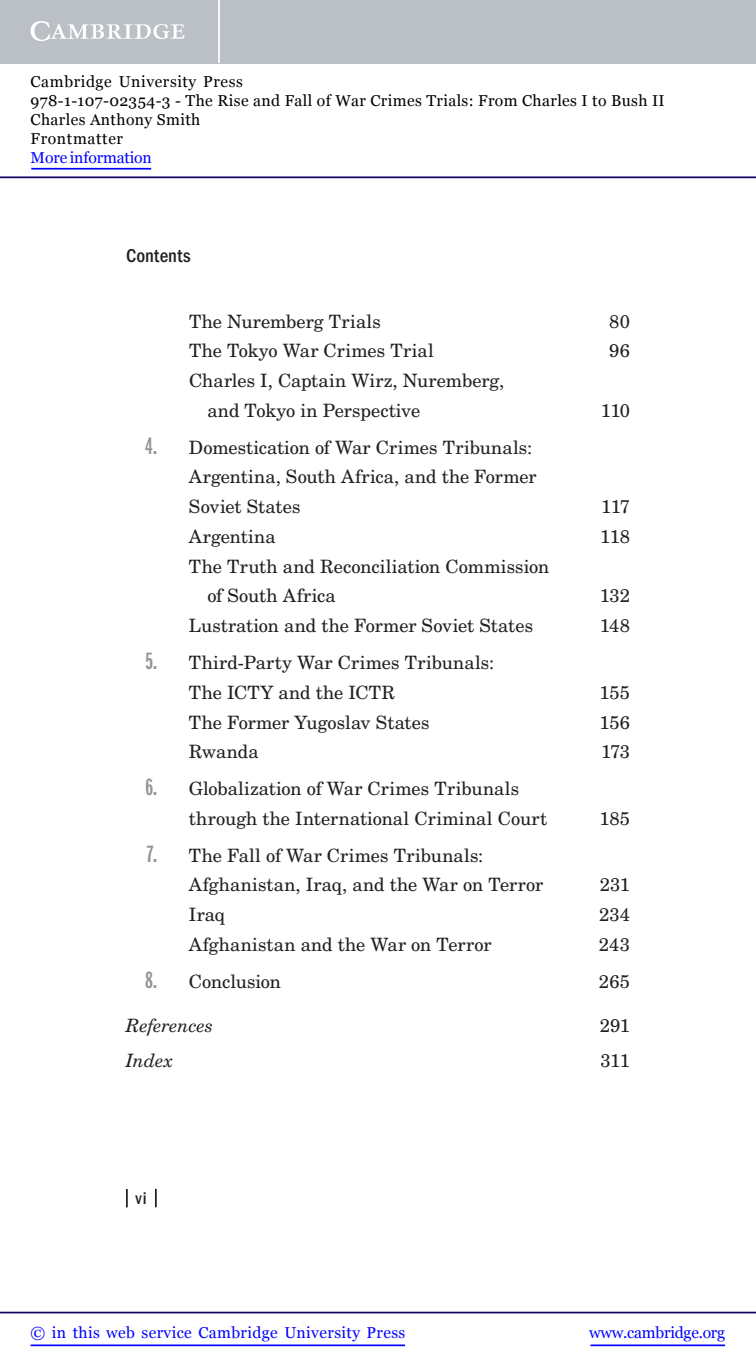
<style>
.page{position:relative;width:756px;height:1371px;background:#fff}
.page>*{position:absolute;margin:0;border:0;box-sizing:border-box;transform-origin:0 0}
.t1{font:500 condensed 19.25px "ITC Franklin Gothic Std";letter-spacing:.01em;color:#231f20}
.t2{font:18.38px/29.8px "New Century Schlbk LT Std";color:#231f20}
.t3{font:italic 18.38px "New Century Schlbk LT Std";letter-spacing:-.005em;color:#231f20}
.t4{font:500 condensed 17.5px "ITC Franklin Gothic Std";color:#231f20}
.t5{font:15.75px/18.9px "Georgia";letter-spacing:.025em;color:#000}
.t6{font:15.75px "Georgia";letter-spacing:.025em;color:#00f}
.t7{font:15.75px "Georgia";letter-spacing:-.015em;color:#00f}
.t8{font:15.75px "Georgia";letter-spacing:-.01em;color:#00f}
.s1{font-family:"ITC Franklin Gothic Std Dm X Cp";font-size:24.5px;color:#939598}
</style>
<div class="page">
<svg style="left:155px;top:1188px;width:2px;height:19px"></svg>
<svg style="left:126px;top:1189px;width:2px;height:18px"></svg>
<hr style="left:591px;top:1344px;width:134px;height:1px;background:#00f">
<hr style="left:0;top:1311px;width:756px;height:2px;background:#150666">
<hr style="left:31px;top:1344px;width:374px;height:1px;background:#00f">
<div style="left:0;top:0;width:756px;height:63px;background:#bac0c6"></div>
<svg style="left:31px;top:21px;width:154px;height:20px"></svg>
<hr style="left:218px;top:0;width:2px;height:63px;background:#fff">
<hr style="left:0;top:176px;width:756px;height:2px;background:#150666">
<hr style="left:31px;top:168px;width:120px;height:1px;background:#00f">
<p class="t5" style="left:31px;top:72px;width:636px">Cambridge University Press<br>978-1-107-02354-3 - The Rise and Fall of War Crimes Trials: From Charles I to Bush II Charles Anthony Smith<br>Frontmatter</p>
<p class="t8" style="left:31px;top:148px;width:123px">More information</p>
<p class="t1" style="left:126px;top:245px;width:66px">Contents</p>
<p class="t2" style="left:189px;top:306px;width:193px">The Nuremberg Trials</p>
<p class="t2" style="left:609px;top:306px;width:22px">80</p>
<p class="t2" style="left:189px;top:336px;width:246px">The Tokyo War Crimes Trial</p>
<p class="t2" style="left:609px;top:336px;width:22px">96</p>
<p class="t2" style="left:207px;top:365px;width:298px;text-indent:-18px">Charles I, Captain Wirz, Nuremberg, and Tokyo in Perspective</p>
<p class="t2" style="left:601px;top:395px;width:31px">110</p>
<p class="t2" style="left:189px;top:432px;width:349px;text-indent:-44px"><span class="s1">4.</span> Domestication of War Crimes Tribunals:<br>Argentina, South Africa, and the Former<br>Soviet States</p>
<p class="t2" style="left:601px;top:491px;width:30px">117</p>
<p class="t2" style="left:189px;top:521px;width:88px">Argentina</p>
<p class="t2" style="left:600px;top:521px;width:31px">118</p>
<p class="t2" style="left:207px;top:551px;width:343px;text-indent:-18px">The Truth and Reconciliation Commission of South Africa</p>
<p class="t2" style="left:600px;top:581px;width:32px">132</p>
<p class="t2" style="left:189px;top:610px;width:346px">Lustration and the Former Soviet States</p>
<p class="t2" style="left:600px;top:610px;width:32px">148</p>
<p class="t2" style="left:189px;top:647px;width:307px;text-indent:-44px"><span class="s1">5.</span> Third-Party War Crimes Tribunals:<br>The ICTY and the ICTR</p>
<p class="t2" style="left:600px;top:677px;width:32px">155</p>
<p class="t2" style="left:189px;top:707px;width:242px">The Former Yugoslav States</p>
<p class="t2" style="left:600px;top:707px;width:32px">156</p>
<p class="t2" style="left:189px;top:736px;width:71px">Rwanda</p>
<p class="t2" style="left:601px;top:736px;width:30px">173</p>
<p class="t2" style="left:189px;top:773px;width:360px;text-indent:-44px"><span class="s1">6.</span> Globalization of War Crimes Tribunals through the International Criminal Court</p>
<p class="t2" style="left:600px;top:803px;width:32px">185</p>
<p class="t2" style="left:189px;top:840px;width:356px;text-indent:-43px"><span class="s1">7.</span> The Fall of War Crimes Tribunals:<br>Afghanistan, Iraq, and the War on Terror</p>
<p class="t2" style="left:600px;top:869px;width:32px">231</p>
<p class="t2" style="left:189px;top:899px;width:38px">Iraq</p>
<p class="t2" style="left:599px;top:899px;width:32px">234</p>
<p class="t2" style="left:189px;top:929px;width:304px">Afghanistan and the War on Terror</p>
<p class="t2" style="left:599px;top:929px;width:33px">243</p>
<p class="t2" style="left:145px;top:966px;width:138px"><span class="s1">8.</span> Conclusion</p>
<p class="t2" style="left:599px;top:966px;width:33px">265</p>
<p class="t3" style="left:126px;top:1014px;width:89px">References</p>
<p class="t2" style="left:600px;top:1010px;width:32px">291</p>
<p class="t3" style="left:126px;top:1049px;width:49px">Index</p>
<p class="t2" style="left:601px;top:1045px;width:31px">311</p>
<p class="t4" style="left:135px;top:1188px;width:13px">vi</p>
<p class="t6" style="left:31px;top:1323px;width:376px">© in this web service Cambridge University Press</p>
<p class="t7" style="left:589px;top:1323px;width:137px">www.cambridge.org</p>
</div>
